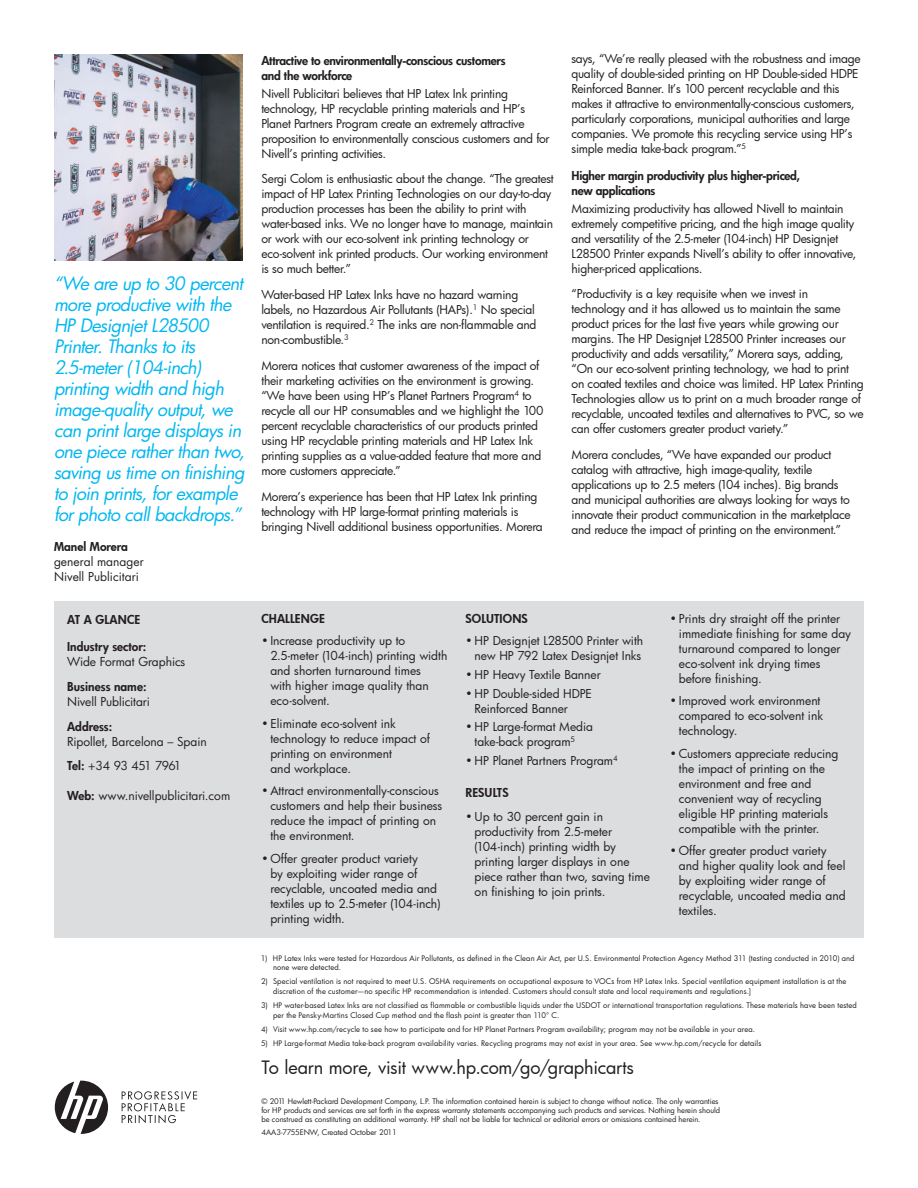
<style>
.page{position:relative;width:918px;height:1188px;background:#fff}
.page>*{position:absolute;margin:0;border:0;box-sizing:border-box;transform-origin:0 0}
.t1{font:italic 18px/21px "Futura CE";letter-spacing:-.03em;color:#00b7f1}
.t2{font:18px "Futura Bk";letter-spacing:-.015em;color:#231f20}
.t3{font:12px/15px "Futura Bk";letter-spacing:-.02em;color:#231f20}
.t4{font:12px/15px "Futura Bk";color:#231f20}
.t5{font:800 12px/15px "HP Futura";letter-spacing:-.02em;color:#231f20}
.t6{font:12px "HP Futura";color:#231f20}
.t7{font:12px "Futura Hv";letter-spacing:.005em;color:#231f20}
.t8{font:800 12px "HP Futura";color:#231f20}
.t9{font:12px/15px "Futura";color:#231f20}
.t10{font:12px "HP Futura";letter-spacing:-.055em;color:#231f20}
.t11{font:7.5px/9.8px "Futura Bk";letter-spacing:.015em;color:#231f20}
.t12{font:7.5px/9px "HP Futura";color:#231f20}
.s1{font-weight:800}
.s2{font-family:"Futura Bk"}
</style>
<div class="page">
<div style="left:54px;top:601px;width:810px;height:336px;background:#dcddde"></div>
<img style="left:54px;top:54px;width:189px;height:207px">
<svg style="left:122px;top:1091px;width:75px;height:32px"></svg>
<svg style="left:55px;top:1081px;width:53px;height:53px"></svg>
<h4 class="t1" style="left:54px;top:274px;width:193px">“We are up to 30 percent more productive with the<br>HP Designjet L28500<br>Printer. Thanks to its<br>2.5-meter (104-inch) printing width and high image-quality output, we can print large displays in one piece rather than two, saving us time on finishing to join prints, for example for photo call backdrops.”</h4>
<p class="t7" style="left:54px;top:538px;width:75px">Manel Morera</p>
<p class="t9" style="left:54px;top:555px;width:91px">general manager<br>Nivell Publicitari</p>
<p class="t7" style="left:67px;top:612px;width:75px">AT A GLANCE</p>
<p class="t8" style="left:67px;top:641px;width:80px">Industry sector:</p>
<p class="t6" style="left:67px;top:656px;width:120px">Wide Format Graphics</p>
<p class="t8" style="left:67px;top:681px;width:81px">Business name:</p>
<p class="t6" style="left:67px;top:696px;width:84px">Nivell Publicitari</p>
<p class="t8" style="left:67px;top:721px;width:47px">Address:</p>
<p class="t6" style="left:67px;top:736px;width:141px">Ripollet, Barcelona – Spain</p>
<p class="t10" style="left:67px;top:760px;width:116px"><span class="s1">Tel:</span> +34 93 451 7961</p>
<p class="t6" style="left:67px;top:790px;width:164px"><span class="s1">Web:</span> www.nivellpublicitari.com</p>
<p class="t5" style="left:261px;top:54px;width:246px">Attractive to environmentally-conscious customers and the workforce</p>
<p class="t3" style="left:261px;top:85px;width:290px">Nivell Publicitari believes that HP Latex Ink printing technology, HP recyclable printing materials and HP’s Planet Partners Program create an extremely attractive proposition to environmentally conscious customers and for Nivell’s printing activities.</p>
<p class="t3" style="left:261px;top:171px;width:294px">Sergi Colom is enthusiastic about the change. “The greatest impact of HP Latex Printing Technologies on our day-to-day production processes has been the ability to print with water-based inks. We no longer have to manage, maintain or work with our eco-solvent ink printing technology or eco-solvent ink printed products. Our working environment is so much better.”</p>
<p class="t3" style="left:261px;top:287px;width:277px">Water-based HP Latex Inks have no hazard warning labels, no Hazardous Air Pollutants (HAPs).<sup>1</sup> No special ventilation is required.<sup>2</sup> The inks are non-flammable and non-combustible.<sup>3</sup></p>
<p class="t3" style="left:261px;top:358px;width:283px">Morera notices that customer awareness of the impact of their marketing activities on the environment is growing. “We have been using HP’s Planet Partners Program<sup>4</sup> to recycle all our HP consumables and we highlight the 100 percent recyclable characteristics of our products printed using HP recyclable printing materials and HP Latex Ink printing supplies as a value-added feature that more and more customers appreciate.”</p>
<p class="t3" style="left:261px;top:489px;width:283px">Morera’s experience has been that HP Latex Ink printing technology with HP large-format printing materials is bringing Nivell additional business opportunities. Morera</p>
<p class="t3" style="left:572px;top:51px;width:291px">says, “We’re really pleased with the robustness and image quality of double-sided printing on HP Double-sided HDPE Reinforced Banner. It’s 100 percent recyclable and this makes it attractive to environmentally-conscious customers, particularly corporations, municipal authorities and large companies. We promote this recycling service using HP’s simple media take-back program.”<sup>5</sup></p>
<p class="t5" style="left:572px;top:169px;width:230px">Higher margin productivity plus higher-priced, new applications</p>
<p class="t3" style="left:572px;top:201px;width:287px">Maximizing productivity has allowed Nivell to maintain extremely competitive pricing, and the high image quality and versatility of the 2.5-meter (104-inch) HP Designjet L28500 Printer expands Nivell’s ability to offer innovative, higher-priced applications.</p>
<p class="t3" style="left:572px;top:286px;width:294px">“Productivity is a key requisite when we invest in technology and it has allowed us to maintain the same product prices for the last five years while growing our margins. The HP Designjet L28500 Printer increases our productivity and adds versatility,” Morera says, adding, “On our eco-solvent printing technology, we had to print on coated textiles and choice was limited. HP Latex Printing Technologies allow us to print on a much broader range of recyclable, uncoated textiles and alternatives to PVC, so we can offer customers greater product variety.”</p>
<p class="t3" style="left:572px;top:447px;width:281px">Morera concludes, “We have expanded our product catalog with attractive, high image-quality, textile applications up to 2.5 meters (104 inches). Big brands and municipal authorities are always looking for ways to innovate their product communication in the marketplace and reduce the impact of printing on the environment.”</p>
<p class="t4" style="left:679px;top:611px;width:174px;text-indent:-9px">• Prints dry straight off the printer immediate finishing for same day turnaround compared to longer eco-solvent ink drying times before finishing.</p>
<p class="t4" style="left:679px;top:693px;width:146px;text-indent:-9px">• Improved work environment compared to eco-solvent ink technology.</p>
<p class="t4" style="left:679px;top:745px;width:161px;text-indent:-9px">• Customers appreciate reducing the impact of printing on the environment and free and convenient way of recycling eligible HP printing materials compatible with the printer.</p>
<p class="t4" style="left:679px;top:843px;width:168px;text-indent:-9px">• Offer greater product variety and higher quality look and feel by exploiting wider range of recyclable, uncoated media and textiles.</p>
<p class="t11" style="left:273px;top:953px;width:583px;text-indent:-12px">1) HP Latex Inks were tested for Hazardous Air Pollutants, as defined in the Clean Air Act, per U.S. Environmental Protection Agency Method 311 (testing conducted in 2010) and none were detected.</p>
<p class="t11" style="left:273px;top:977px;width:575px;text-indent:-12px">2) Special ventilation is not required to meet U.S. OSHA requirements on occupational exposure to VOCs from HP Latex Inks. Special ventilation equipment installation is at the discretion of the customer—no specific HP recommendation is intended. Customers should consult state and local requirements and regulations.]</p>
<p class="t11" style="left:273px;top:1000px;width:585px;text-indent:-12px">3) HP water-based Latex Inks are not classified as flammable or combustible liquids under the USDOT or international transportation regulations. These materials have been tested per the Pensky-Martins Closed Cup method and the flash point is greater than 110° C.</p>
<p class="t11" style="left:261px;top:1024px;width:496px">4) Visit www.hp.com/recycle to see how to participate and for HP Planet Partners Program availability; program may not be available in your area.</p>
<p class="t11" style="left:261px;top:1038px;width:502px">5) HP Large-format Media take-back program availability varies. Recycling programs may not exist in your area. See www.hp.com/recycle for details</p>
<h4 class="t2" style="left:261px;top:1055px;width:374px">To learn more, visit www.hp.com/go/graphicarts</h4>
<p class="t12" style="left:261px;top:1097px;width:460px">© 2011 Hewlett-Packard Development Company, L.P. The information contained herein is subject to change without notice. The only warranties for HP products and services are set forth in the express warranty statements accompanying such products and services. Nothing herein should be construed as constituting an additional warranty. HP shall not be liable for technical or editorial errors or omissions contained herein.</p>
<p class="t12" style="left:261px;top:1128px;width:137px">4AA3-7755ENW, Created <span class="s2">October 2011</span></p>
<p class="t7" style="left:466px;top:610px;width:64px">SOLUTIONS</p>
<p class="t3" style="left:466px;top:633px;width:179px;text-align:center">• HP Designjet L28500 Printer with new HP 792 Latex Designjet Inks</p>
<p class="t3" style="left:466px;top:667px;width:137px">• HP Heavy Textile Banner</p>
<p class="t3" style="left:475px;top:686px;width:119px;text-indent:-9px">• HP Double-sided HDPE<br>Reinforced Banner</p>
<p class="t3" style="left:475px;top:719px;width:120px;text-indent:-9px">• HP Large-format Media take-back program<sup>5</sup></p>
<p class="t3" style="left:466px;top:753px;width:154px">• HP Planet Partners Program<sup>4</sup></p>
<p class="t7" style="left:466px;top:784px;width:45px">RESULTS</p>
<p class="t4" style="left:475px;top:809px;width:177px;text-indent:-9px">• Up to 30 percent gain in productivity from 2.5-meter (104-inch) printing width by printing larger displays in one piece rather than two, saving time on finishing to join prints.</p>
<p class="t7" style="left:261px;top:610px;width:65px">CHALLENGE</p>
<p class="t4" style="left:270px;top:633px;width:179px;text-indent:-9px">• Increase productivity up to<br>2.5-meter (104-inch) printing width and shorten turnaround times<br>with higher image quality than eco-solvent.</p>
<p class="t4" style="left:270px;top:715px;width:161px;text-indent:-9px">• Eliminate eco-solvent ink technology to reduce impact of printing on environment<br>and workplace.</p>
<p class="t4" style="left:270px;top:783px;width:174px;text-indent:-9px">• Attract environmentally-conscious customers and help their business reduce the impact of printing on the environment.</p>
<p class="t4" style="left:270px;top:850px;width:172px;text-indent:-9px">• Offer greater product variety<br>by exploiting wider range of recyclable, uncoated media and textiles up to 2.5-meter (104-inch) printing width.</p>
</div>
